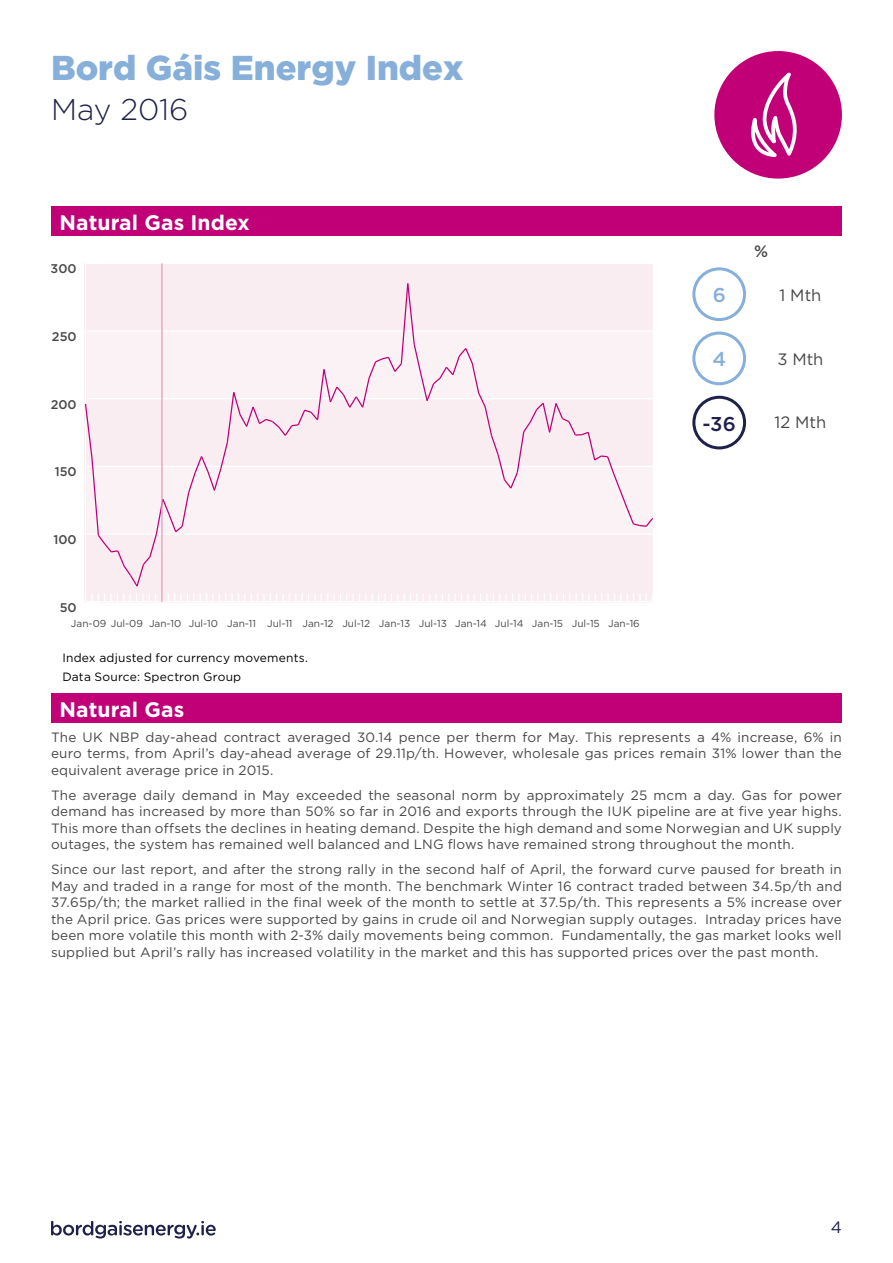
<style>
.page{position:relative;width:893px;height:1263px;background:#fff}
.page>*{position:absolute;margin:0;border:0;box-sizing:border-box;transform-origin:0 0}
.t1{font:900 34.5px "Gotham";color:#86afda}
.t2{font:300 30px "Gotham";color:#1f214a}
.t3{font:700 21px "Gotham";letter-spacing:.005em;color:#fff}
.t4{font:500 19.95px "Gotham";color:#1f214a}
.t5{font:500 19.95px "Gotham";color:#86afda}
.t6{font:16.5px "Gotham";color:#484848}
.t7{font:16.5px "Gotham";color:#1f214a}
.t8{font:500 16.5px "Gotham";color:#484848}
.t9{font:13.5px/16.5px "Gotham";letter-spacing:.01em;color:#484848;text-align:justify}
.t10{font:500 12.6px "Gotham";color:#484848}
.t11{font:12px/19.2px "Gotham";letter-spacing:.015em;color:#000}
.t12{font:10.05px "Gotham";color:#484848}
</style>
<div class="page">
<svg style="left:51px;top:1221px;width:165px;height:17px"></svg>
<div style="left:51px;top:693px;width:791px;height:30px;background:#c10077"></div>
<div style="left:51px;top:206px;width:791px;height:30px;background:#c10077"></div>
<div style="left:692px;top:396px;width:54px;height:53px;border:3px solid #1f214a;border-radius:50%"></div>
<div style="left:84px;top:263px;width:569px;height:340px;background:#f9edf1"></div>
<hr style="left:161px;top:263px;width:2px;height:339px;background:#e09eba">
<div style="left:714px;top:51px;width:128px;height:128px;background:#c10077;border-radius:50%"></div>
<svg style="left:751px;top:74px;width:46px;height:83px"></svg>
<div style="left:692px;top:267px;width:54px;height:54px;border:3px solid #86afda;border-radius:50%"></div>
<div style="left:692px;top:332px;width:54px;height:53px;border:3px solid #86afda;border-radius:50%"></div>
<h1 class="t1" style="left:51px;top:47px;width:414px">Bord Gáis Energy Index</h1>
<h2 class="t2" style="left:51px;top:90px;width:139px">May 2016</h2>
<h3 class="t3" style="left:60px;top:210px;width:192px">Natural Gas Index</h3>
<p class="t10" style="left:51px;top:261px;width:28px">300</p>
<p class="t10" style="left:52px;top:328px;width:26px">250</p>
<p class="t10" style="left:51px;top:396px;width:27px">200</p>
<p class="t10" style="left:55px;top:464px;width:23px">150</p>
<p class="t10" style="left:53px;top:531px;width:25px">100</p>
<p class="t10" style="left:60px;top:599px;width:18px">50</p>
<p class="t12" style="left:71px;top:617px;width:570px">Jan-09 Jul-09 Jan-10 Jul-10 Jan-11 Jul-11 Jan-12 Jul-12 Jan-13 Jul-13 Jan-14 Jul-14 Jan-15 Jul-15 Jan-16</p>
<p class="t11" style="left:62px;top:647px;width:247px">Index adjusted for currency movements.<br>Data Source: Spectron Group</p>
<h3 class="t3" style="left:60px;top:697px;width:126px">Natural Gas</h3>
<p class="t8" style="left:754px;top:240px;width:16px">%</p>
<h3 class="t5" style="left:713px;top:282px;width:15px">6</h3>
<p class="t6" style="left:779px;top:286px;width:43px">1 Mth</p>
<h3 class="t5" style="left:712px;top:346px;width:15px">4</h3>
<p class="t6" style="left:777px;top:350px;width:48px">3 Mth</p>
<h3 class="t4" style="left:703px;top:410px;width:35px">-36</h3>
<p class="t6" style="left:774px;top:413px;width:53px">12 Mth</p>
<p class="t9" style="left:51px;top:728px;width:792px">The UK NBP day-ahead contract averaged 30.14 pence per therm for May. This represents a 4% increase, 6% in euro terms, from April’s day-ahead average of 29.11p/th. However, wholesale gas prices remain 31% lower than the equivalent average price in 2015.</p>
<p class="t9" style="left:51px;top:786px;width:792px">The average daily demand in May exceeded the seasonal norm by approximately 25 mcm a day. Gas for power demand has increased by more than 50% so far in 2016 and exports through the IUK pipeline are at five year highs.<br>This more than offsets the declines in heating demand. Despite the high demand and some Norwegian and UK supply outages, the system has remained well balanced and LNG flows have remained strong throughout the month.</p>
<p class="t9" style="left:51px;top:861px;width:792px">Since our last report, and after the strong rally in the second half of April, the forward curve paused for breath in May and traded in a range for most of the month. The benchmark Winter 16 contract traded between 34.5p/th and 37.65p/th; the market rallied in the final week of the month to settle at 37.5p/th. This represents a 5% increase over the April price. Gas prices were supported by gains in crude oil and Norwegian supply outages. Intraday prices have been more volatile this month with 2-3% daily movements being common. Fundamentally, the gas market looks well supplied but April’s rally has increased volatility in the market and this has supported prices over the past month.</p>
<p class="t7" style="left:831px;top:1218px;width:13px">4</p>
</div>
